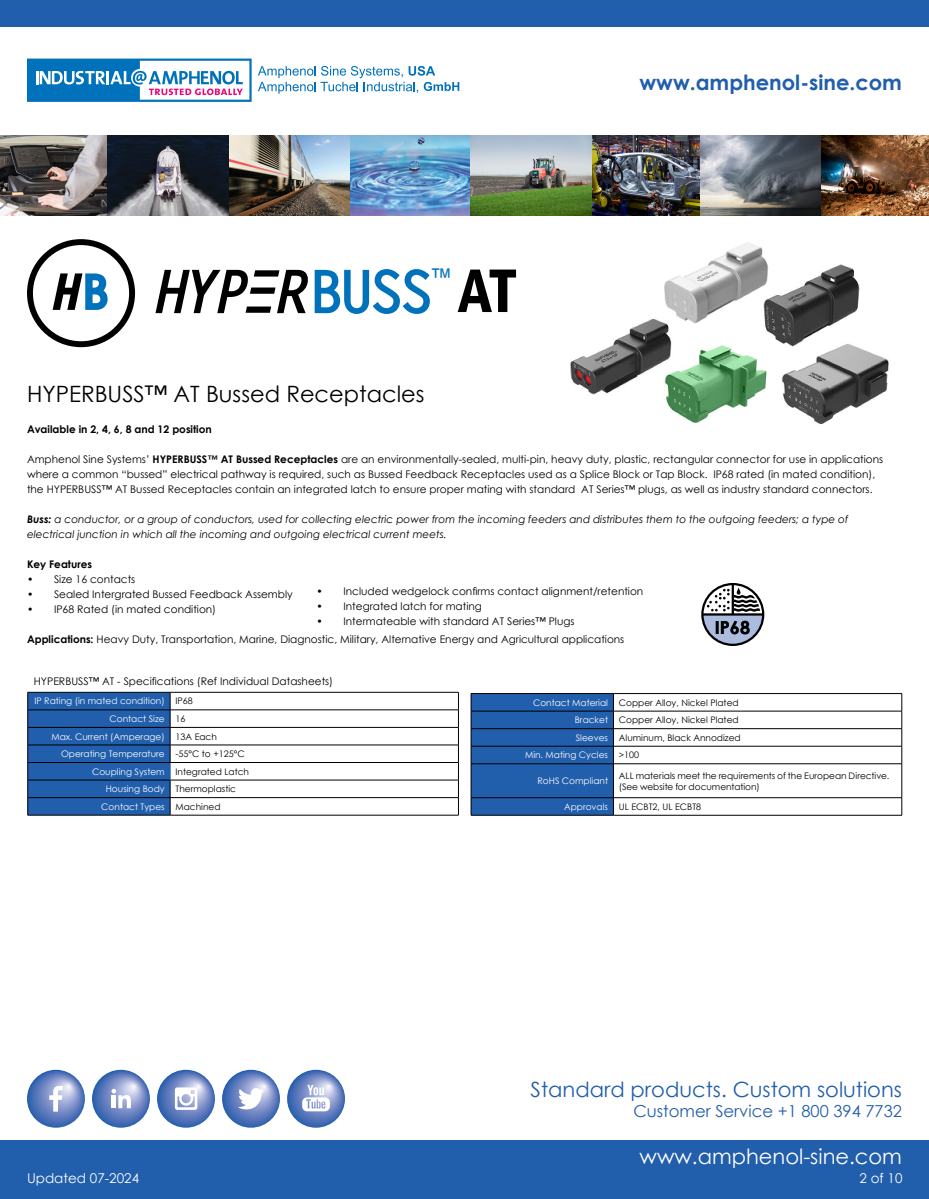
<style>
.page{position:relative;width:929px;height:1199px;background:#fff}
.page>*{position:absolute;margin:0;border:0;box-sizing:border-box;transform-origin:0 0}
.t1{font:600 condensed 63.75px "Franklin Gothic";color:#000}
.t2{font:italic 700 57px "Letter Gothic Std";color:#000}
.t3{font:23.1px "Arial";color:#0072bc}
.t4{font:22.5px "Century Gothic";color:#000}
.t5{font:21px "Century Gothic";color:#215eac}
.t6{font:700 21px "Century Gothic";color:#215eac}
.t7{font:21px "Century Gothic";color:#fff}
.t8{font:700 18px "Century Gothic";color:#000}
.t9{font:16.5px "Century Gothic";color:#215eac}
.t10{font:13.5px "Century Gothic";color:#fff}
.t11{font:10.5px/15px "Century Gothic";color:#000}
.t12{font:italic 10.5px/15px "Century Gothic";color:#000}
.t13{font:700 10.5px "Century Gothic";color:#000}
.t14{font:9px/10.8px "Century Gothic";color:#000}
.t15{font:9px "Century Gothic";color:#fff}
.s1{font-style:normal;color:#0072bc}
.s2{font-weight:700}
.s3{color:#000}
.s4{color:#fff}
</style>
<div class="page">
<img style="left:0;top:135px;width:929px;height:81px">
<img style="left:546px;top:215px;width:363px;height:209px">
<svg style="left:27px;top:59px;width:225px;height:43px"></svg>
<svg style="left:258px;top:66px;width:201px;height:28px"></svg>
<div style="left:0;top:1140px;width:929px;height:59px;background:#215eac"></div>
<div style="left:0;top:0;width:929px;height:27px;background:#215eac"></div>
<svg style="left:27px;top:1070px;width:58px;height:58px;background:#6884c1"></svg>
<svg style="left:49px;top:1085px;width:14px;height:26px"></svg>
<svg style="left:157px;top:1070px;width:58px;height:58px;background:#6582c0"></svg>
<svg style="left:175px;top:1087px;width:22px;height:23px"></svg>
<svg style="left:92px;top:1070px;width:58px;height:58px;background:#6784c1"></svg>
<svg style="left:111px;top:1089px;width:20px;height:19px"></svg>
<svg style="left:222px;top:1070px;width:58px;height:58px;background:#6280bf"></svg>
<svg style="left:237px;top:1087px;width:27px;height:24px"></svg>
<svg style="left:287px;top:1070px;width:58px;height:58px;background:#5f7fbe"></svg>
<svg style="left:302px;top:1085px;width:28px;height:26px"></svg>
<svg style="left:155px;top:269px;width:275px;height:45px"></svg>
<svg style="left:27px;top:239px;width:108px;height:108px"></svg>
<hr style="left:170px;top:692px;width:289px;height:1px;background:#000">
<hr style="left:170px;top:709px;width:289px;height:1px;background:#000">
<hr style="left:170px;top:727px;width:289px;height:1px;background:#000">
<hr style="left:170px;top:745px;width:289px;height:1px;background:#000">
<hr style="left:28px;top:815px;width:142px;height:1px;background:#000">
<hr style="left:170px;top:815px;width:289px;height:1px;background:#000">
<hr style="left:170px;top:780px;width:289px;height:1px;background:#000">
<hr style="left:170px;top:797px;width:289px;height:1px;background:#000">
<svg style="left:27px;top:692px;width:144px;height:123px;background:#1f579f"></svg>
<hr style="left:170px;top:762px;width:289px;height:1px;background:#000">
<svg style="left:458px;top:692px;width:1px;height:123px"></svg>
<hr style="left:613px;top:693px;width:289px;height:1px;background:#000">
<hr style="left:613px;top:763px;width:289px;height:1px;background:#000">
<hr style="left:901px;top:764px;width:1px;height:33px;background:#000">
<hr style="left:613px;top:797px;width:289px;height:1px;background:#000">
<svg style="left:901px;top:798px;width:1px;height:17px"></svg>
<hr style="left:613px;top:711px;width:289px;height:1px;background:#000">
<hr style="left:613px;top:728px;width:289px;height:1px;background:#000">
<hr style="left:613px;top:746px;width:289px;height:1px;background:#000">
<svg style="left:471px;top:693px;width:143px;height:122px;background:#1f58a1"></svg>
<svg style="left:901px;top:694px;width:1px;height:69px"></svg>
<hr style="left:471px;top:815px;width:142px;height:1px;background:#000">
<hr style="left:613px;top:815px;width:289px;height:1px;background:#000">
<svg style="left:702px;top:588px;width:61px;height:57px"></svg>
<div style="left:701px;top:583px;width:63px;height:63px;border:2px solid #000;border-radius:50%"></div>
<hr style="left:702px;top:613px;width:61px;height:2px;background:#000">
<hr style="left:732px;top:584px;width:2px;height:30px;background:#000">
<h2 class="t2" style="left:151px;top:257px;width:284px">HYP R<span class="s1">BUSS</span></h2>
<h3 class="t3" style="left:429px;top:262px;width:25px">™</h3>
<h1 class="t1" style="left:459px;top:248px;width:58px">AT</h1>
<h3 class="t6" style="left:639px;top:66px;width:264px">www.amphenol-sine.com</h3>
<h3 class="t4" style="left:27px;top:378px;width:399px">HYPERBUSS™ AT Bussed Receptacles</h3>
<p class="t13" style="left:27px;top:421px;width:186px">Available in 2, 4, 6, 8 and 12 position</p>
<p class="t11" style="left:27px;top:451px;width:858px">Amphenol Sine Systems’ <span class="s2">HYPERBUSS™ AT Bussed Receptacles</span> are an environmentally-sealed, multi-pin, heavy duty, plastic, rectangular connector for use in applications where a common “bussed” electrical pathway is required, such as Bussed Feedback Receptacles used as a Splice Block or Tap Block. IP68 rated (in mated condition), the HYPERBUSS™ AT Bussed Receptacles contain an integrated latch to ensure proper mating with standard AT Series™ plugs, as well as industry standard connectors.</p>
<p class="t12" style="left:27px;top:511px;width:823px"><span class="s2">Buss:</span> a conductor, or a group of conductors, used for collecting electric power from the incoming feeders and distributes them to the outgoing feeders; a type of electrical junction in which all the incoming and outgoing electrical current meets.</p>
<p class="t13" style="left:27px;top:556px;width:67px">Key Features</p>
<p class="t11" style="left:27px;top:571px;width:110px">• Size 16 contacts</p>
<p class="t11" style="left:27px;top:586px;width:267px">• Sealed Intergrated Bussed Feedback Assembly</p>
<p class="t11" style="left:27px;top:601px;width:191px">• IP68 Rated (in mated condition)</p>
<p class="t11" style="left:27px;top:631px;width:599px"><span class="s2">Applications:</span> Heavy Duty, Transportation, Marine, Diagnostic, Military, Alternative Energy and Agricultural applications</p>
<p class="t11" style="left:316px;top:584px;width:328px">• Included wedgelock confirms contact alignment/retention</p>
<p class="t11" style="left:316px;top:599px;width:167px">• Integrated latch for mating</p>
<p class="t11" style="left:316px;top:614px;width:260px">• Intermateable with standard AT Series™ Plugs</p>
<h3 class="t8" style="left:715px;top:613px;width:37px">IP68</h3>
<p class="t11" style="left:34px;top:674px;width:301px">HYPERBUSS™ AT - Specifications (Ref Individual Datasheets)</p>
<p class="t15" style="left:34px;top:695px;width:160px">IP Rating (in mated condition) <span class="s3">IP68</span></p>
<p class="t15" style="left:109px;top:712px;width:77px">Contact Size <span class="s3">16</span></p>
<p class="t15" style="left:51px;top:730px;width:167px">Max. Current (Amperage) <span class="s3">13A Each</span></p>
<p class="t15" style="left:61px;top:747px;width:185px">Operating Temperature <span class="s3">-55°C to +125°C</span></p>
<p class="t14" style="left:92px;top:766px;width:158px"><span class="s4">Coupling System</span> Integrated Latch</p>
<p class="t14" style="left:106px;top:783px;width:132px"><span class="s4">Housing Body</span> Thermoplastic</p>
<p class="t15" style="left:101px;top:800px;width:121px">Contact Types <span class="s3">Machined</span></p>
<p class="t14" style="left:533px;top:697px;width:207px"><span class="s4">Contact Material</span> Copper Alloy, Nickel Plated</p>
<p class="t14" style="left:575px;top:714px;width:165px"><span class="s4">Bracket</span> Copper Alloy, Nickel Plated</p>
<p class="t14" style="left:576px;top:732px;width:166px"><span class="s4">Sleeves</span> Aluminum, Black Annodized</p>
<p class="t15" style="left:525px;top:749px;width:116px">Min. Mating Cycles <span class="s3">&gt;100</span></p>
<p class="t15" style="left:537px;top:774px;width:72px">RoHS Compliant</p>
<p class="t14" style="left:619px;top:770px;width:272px">ALL materials meet the requirements of the European Directive. (See website for documentation)</p>
<p class="t14" style="left:564px;top:801px;width:139px"><span class="s4">Approvals</span> UL ECBT2, UL ECBT8</p>
<h3 class="t5" style="left:531px;top:1074px;width:373px">Standard products. Custom solutions</h3>
<h3 class="t9" style="left:633px;top:1099px;width:270px">Customer Service +1 800 394 7732</h3>
<h3 class="t7" style="left:639px;top:1142px;width:264px">www.amphenol-sine.com</h3>
<p class="t10" style="left:27px;top:1168px;width:114px">Updated 07-2024</p>
<p class="t10" style="left:859px;top:1168px;width:44px">2 of 10</p>
<p class="t10" style="left:97px;top:1168px;width:9px">2</p>
<p class="t10" style="left:867px;top:1168px;width:37px">2 of 8</p>
</div>
